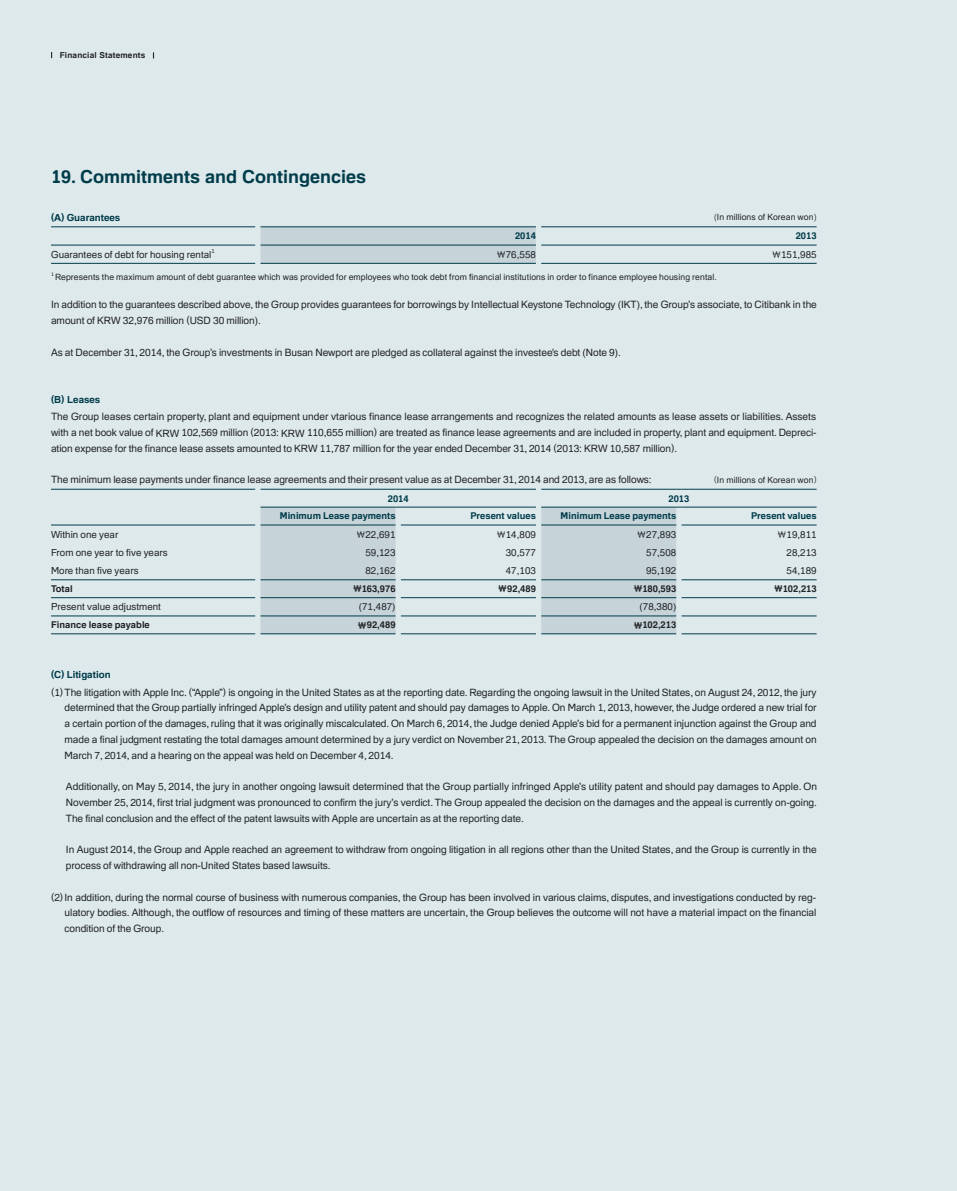
<style>
.page{position:relative;width:957px;height:1191px;background:#dee9ec}
.page>*{position:absolute;margin:0;border:0;box-sizing:border-box;transform-origin:0 0}
.t1{font:700 18px "Familiar Pro";color:#003c4a}
.t2{font:10.2px/15.8px "Familiar Pro";letter-spacing:-.005em;color:#212427;text-align:justify}
.t3{font:9.75px "Familiar Pro";letter-spacing:.005em;color:#212427}
.t4{font:700 9.75px "Familiar Pro";color:#003c4a}
.t5{font:700 9.3px "Familiar Pro";color:#003c4a}
.t6{font:700 9.3px "Familiar Pro";color:#212427}
.t7{font:8.7px "Familiar Pro";letter-spacing:.01em;color:#212427}
.t8{font:700 8.25px "Familiar Pro";letter-spacing:.02em;color:#212427}
.t9{font:5.7px "Familiar Pro";color:#212427}
.t10{font:5.1px "Familiar Pro";color:#212427}
.s1{font-weight:300}
.s2{font-family:"Apple SD Gothic Neo";font-size:9.3px}
.s3{font-family:"Apple SD Gothic Neo";font-weight:800}
</style>
<div class="page">
<svg style="left:260px;top:227px;width:276px;height:36px;background:#c0cfd5"></svg>
<hr style="left:51px;top:226px;width:204px;height:1px;background:#003c4a">
<hr style="left:260px;top:226px;width:276px;height:1px;background:#003c4a">
<hr style="left:541px;top:226px;width:275px;height:1px;background:#003c4a">
<hr style="left:51px;top:245px;width:204px;height:1px;background:#003c4a">
<hr style="left:51px;top:263px;width:204px;height:1px;background:#003c4a">
<hr style="left:260px;top:245px;width:276px;height:1px;background:#003c4a">
<hr style="left:260px;top:263px;width:276px;height:1px;background:#003c4a">
<hr style="left:541px;top:245px;width:275px;height:1px;background:#003c4a">
<hr style="left:541px;top:263px;width:275px;height:1px;background:#003c4a">
<svg style="left:260px;top:508px;width:416px;height:126px;fill:#c6d3d9"></svg>
<hr style="left:260px;top:507px;width:135px;height:1px;background:#003c4a">
<hr style="left:401px;top:507px;width:135px;height:1px;background:#003c4a">
<hr style="left:541px;top:507px;width:135px;height:1px;background:#003c4a">
<hr style="left:681px;top:507px;width:135px;height:1px;background:#003c4a">
<hr style="left:51px;top:579px;width:204px;height:1px;background:#003c4a">
<hr style="left:51px;top:597px;width:204px;height:1px;background:#003c4a">
<hr style="left:260px;top:579px;width:135px;height:1px;background:#003c4a">
<hr style="left:260px;top:597px;width:135px;height:1px;background:#003c4a">
<hr style="left:401px;top:579px;width:135px;height:1px;background:#003c4a">
<hr style="left:401px;top:597px;width:135px;height:1px;background:#003c4a">
<hr style="left:541px;top:579px;width:135px;height:1px;background:#003c4a">
<hr style="left:541px;top:597px;width:135px;height:1px;background:#003c4a">
<hr style="left:681px;top:579px;width:135px;height:1px;background:#003c4a">
<hr style="left:681px;top:597px;width:135px;height:1px;background:#003c4a">
<hr style="left:51px;top:489px;width:204px;height:1px;background:#003c4a">
<hr style="left:260px;top:489px;width:135px;height:1px;background:#003c4a">
<hr style="left:401px;top:489px;width:135px;height:1px;background:#003c4a">
<hr style="left:541px;top:489px;width:135px;height:1px;background:#003c4a">
<hr style="left:681px;top:489px;width:135px;height:1px;background:#003c4a">
<hr style="left:51px;top:615px;width:204px;height:1px;background:#003c4a">
<hr style="left:51px;top:633px;width:204px;height:1px;background:#003c4a">
<hr style="left:260px;top:615px;width:135px;height:1px;background:#003c4a">
<hr style="left:260px;top:633px;width:135px;height:1px;background:#003c4a">
<hr style="left:401px;top:615px;width:135px;height:1px;background:#003c4a">
<hr style="left:401px;top:633px;width:135px;height:1px;background:#003c4a">
<hr style="left:541px;top:615px;width:135px;height:1px;background:#003c4a">
<hr style="left:541px;top:633px;width:135px;height:1px;background:#003c4a">
<hr style="left:681px;top:615px;width:135px;height:1px;background:#003c4a">
<hr style="left:681px;top:633px;width:135px;height:1px;background:#003c4a">
<hr style="left:51px;top:525px;width:204px;height:1px;background:#003c4a">
<hr style="left:260px;top:525px;width:135px;height:1px;background:#003c4a">
<hr style="left:401px;top:525px;width:135px;height:1px;background:#003c4a">
<hr style="left:541px;top:525px;width:135px;height:1px;background:#003c4a">
<hr style="left:681px;top:525px;width:135px;height:1px;background:#003c4a">
<p class="t8" style="left:60px;top:50px;width:87px">Financial Statements</p>
<h1 class="t1" style="left:51px;top:165px;width:317px">19. Commitments and Contingencies</h1>
<p class="t4" style="left:51px;top:211px;width:71px">(A) Guarantees</p>
<p class="t7" style="left:714px;top:212px;width:104px"><span class="s1">(</span>In millions of Korean won<span class="s1">)</span></p>
<p class="t5" style="left:515px;top:230px;width:22px">2014</p>
<p class="t5" style="left:796px;top:230px;width:22px">2013</p>
<p class="t3" style="left:51px;top:248px;width:162px">Guarantees of debt for housing rental</p>
<p class="t9" style="left:211px;top:248px;width:5px">1</p>
<p class="t3" style="left:497px;top:248px;width:40px"><span class="s2">₩</span>76,558</p>
<p class="t3" style="left:772px;top:248px;width:46px"><span class="s2">₩</span>151,985</p>
<p class="t10" style="left:51px;top:271px;width:4px">1</p>
<p class="t7" style="left:55px;top:271px;width:663px">Represents the maximum amount of debt guarantee which was provided for employees who took debt from financial institutions in order to finance employee housing rental.</p>
<p class="t2" style="left:51px;top:297px;width:767px">In addition to the guarantees described above, the Group provides guarantees for borrowings by Intellectual Keystone Technology (IKT), the Group’s associate, to Citibank in the amount of KRW 32,976 million (USD 30 million).</p>
<p class="t2" style="left:51px;top:344px;width:571px">As at December 31, 2014, the Group’s investments in Busan Newport are pledged as collateral against the investee's debt (Note 9).</p>
<p class="t4" style="left:51px;top:393px;width:51px">(B) Leases</p>
<p class="t2" style="left:51px;top:408px;width:767px">The Group leases certain property, plant and equipment under vtarious finance lease arrangements and recognizes the related amounts as lease assets or liabilities. Assets with a net book value of KRW 102,569 million (2013: KRW 110,655 million) are treated as finance lease agreements and are included in property, plant and equipment. Depreci&shy;ation expense for the finance lease assets amounted to KRW 11,787 million for the year ended December 31, 2014 (2013: KRW 10,587 million).</p>
<p class="t2" style="left:51px;top:471px;width:602px">The minimum lease payments under finance lease agreements and their present value as at December 31, 2014 and 2013, are as follows:</p>
<p class="t7" style="left:714px;top:474px;width:104px"><span class="s1">(</span>In millions of Korean won<span class="s1">)</span></p>
<p class="t5" style="left:388px;top:492px;width:22px">2014</p>
<p class="t5" style="left:668px;top:492px;width:22px">2013</p>
<p class="t5" style="left:280px;top:510px;width:117px">Minimum Lease payments</p>
<p class="t5" style="left:470px;top:510px;width:67px">Present values</p>
<p class="t5" style="left:560px;top:510px;width:117px">Minimum Lease payments</p>
<p class="t5" style="left:751px;top:510px;width:67px">Present values</p>
<p class="t3" style="left:51px;top:528px;width:69px">Within one year</p>
<p class="t3" style="left:357px;top:528px;width:40px"><span class="s2">₩</span>22,691</p>
<p class="t3" style="left:497px;top:528px;width:40px"><span class="s2">₩</span>14,809</p>
<p class="t3" style="left:637px;top:528px;width:40px"><span class="s2">₩</span>27,893</p>
<p class="t3" style="left:778px;top:528px;width:40px"><span class="s2">₩</span>19,811</p>
<p class="t3" style="left:51px;top:547px;width:118px">From one year to five years</p>
<p class="t3" style="left:365px;top:547px;width:32px">59,123</p>
<p class="t3" style="left:506px;top:547px;width:32px">30,577</p>
<p class="t3" style="left:646px;top:547px;width:32px">57,508</p>
<p class="t3" style="left:786px;top:547px;width:32px">28,213</p>
<p class="t3" style="left:51px;top:565px;width:89px">More than five years</p>
<p class="t3" style="left:365px;top:565px;width:32px">82,162</p>
<p class="t3" style="left:506px;top:565px;width:32px">47,103</p>
<p class="t3" style="left:646px;top:565px;width:32px">95,192</p>
<p class="t3" style="left:786px;top:565px;width:32px">54,189</p>
<p class="t6" style="left:51px;top:583px;width:23px">Total</p>
<p class="t6" style="left:353px;top:583px;width:44px"><span class="s3">₩</span>163,976</p>
<p class="t6" style="left:498px;top:583px;width:39px"><span class="s3">₩</span>92,489</p>
<p class="t6" style="left:634px;top:583px;width:44px"><span class="s3">₩</span>180,593</p>
<p class="t6" style="left:774px;top:583px;width:44px"><span class="s3">₩</span>102,213</p>
<p class="t3" style="left:51px;top:601px;width:111px">Present value adjustment</p>
<p class="t3" style="left:359px;top:601px;width:38px">(71,487)</p>
<p class="t3" style="left:639px;top:601px;width:38px">(78,380)</p>
<p class="t6" style="left:51px;top:619px;width:100px">Finance lease payable</p>
<p class="t6" style="left:358px;top:619px;width:39px"><span class="s3">₩</span>92,489</p>
<p class="t6" style="left:634px;top:619px;width:44px"><span class="s3">₩</span>102,213</p>
<p class="t4" style="left:51px;top:668px;width:61px">(C) Litigation</p>
<p class="t2" style="left:65px;top:684px;width:753px;text-indent:-14px">(1)The litigation with Apple Inc. (“Apple”) is ongoing in the United States as at the reporting date. Regarding the ongoing lawsuit in the United States, on August 24, 2012, the jury determined that the Group partially infringed Apple’s design and utility patent and should pay damages to Apple. On March 1, 2013, however, the Judge ordered a new trial for a certain portion of the damages, ruling that it was originally miscalculated. On March 6, 2014, the Judge denied Apple’s bid for a permanent injunction against the Group and made a final judgment restating the total damages amount determined by a jury verdict on November 21, 2013. The Group appealed the decision on the damages amount on March 7, 2014, and a hearing on the appeal was held on December 4, 2014.</p>
<p class="t2" style="left:66px;top:778px;width:753px">Additionally, on May 5, 2014, the jury in another ongoing lawsuit determined that the Group partially infringed Apple’s utility patent and should pay damages to Apple. On November 25, 2014, first trial judgment was pronounced to confirm the jury’s verdict. The Group appealed the decision on the damages and the appeal is currently on-going.<br>The final conclusion and the effect of the patent lawsuits with Apple are uncertain as at the reporting date.</p>
<p class="t2" style="left:66px;top:841px;width:752px">In August 2014, the Group and Apple reached an agreement to withdraw from ongoing litigation in all regions other than the United States, and the Group is currently in the process of withdrawing all non-United States based lawsuits.</p>
<p class="t2" style="left:65px;top:889px;width:753px;text-indent:-13px">(2)In addition, during the normal course of business with numerous companies, the Group has been involved in various claims, disputes, and investigations conducted by reg&shy;ulatory bodies. Although, the outflow of resources and timing of these matters are uncertain, the Group believes the outcome will not have a material impact on the financial condition of the Group.</p>
</div>
